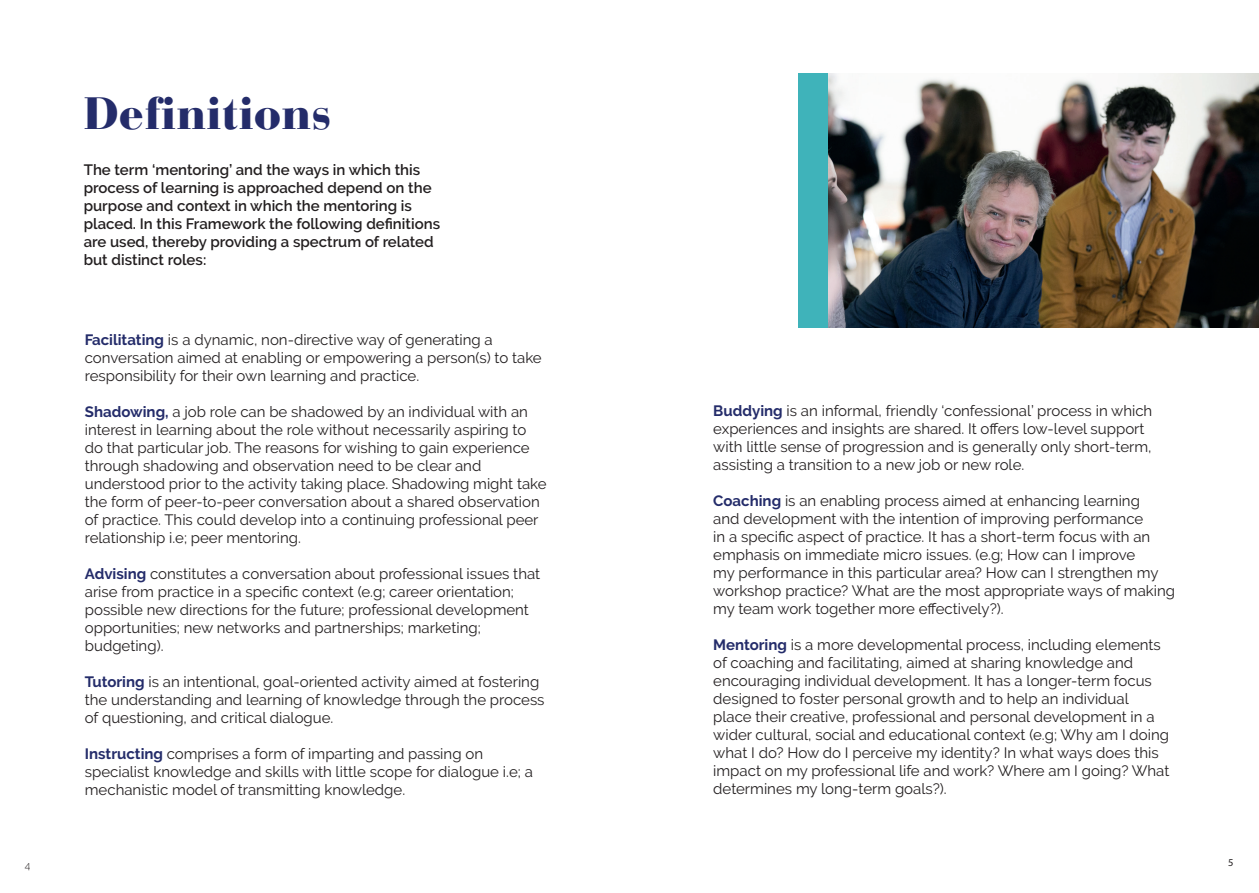
<style>
.page{position:relative;width:1259px;height:893px;background:#fff}
.page>*{position:absolute;margin:0;border:0;box-sizing:border-box;transform-origin:0 0}
.t1{font:900 45px "Bauer Bodoni";color:#242c6a}
.t2{font:15px/18px "Raleway";color:#231f20}
.t3{font:600 15px/18px "Raleway";color:#231f20}
.t4{font:300 10.5px "Raleway";color:#231f20}
.t5{font:10.5px "Myriad Pro";color:#231f20}
.s1{font-weight:700;color:#242c6a}
</style>
<div class="page">
<div style="left:798px;top:73px;width:31px;height:254px;background:#3fb3ba"></div>
<img style="left:829px;top:73px;width:430px;height:254px">
<h1 class="t1" style="left:84px;top:86px;width:249px">Definitions</h1>
<p class="t3" style="left:84px;top:161px;width:358px">The term ‘mentoring’ and the ways in which this process of learning is approached depend on the purpose and context in which the mentoring is placed. In this Framework the following definitions are used, thereby providing a spectrum of related but distinct roles:</p>
<p class="t2" style="left:85px;top:330px;width:458px"><span class="s1">Facilitating</span> is a dynamic, non-directive way of generating a conversation aimed at enabling or empowering a person(s) to take responsibility for their own learning and practice.</p>
<p class="t2" style="left:85px;top:402px;width:463px"><span class="s1">Shadowing,</span> a job role can be shadowed by an individual with an interest in learning about the role without necessarily aspiring to do that particular job. The reasons for wishing to gain experience through shadowing and observation need to be clear and understood prior to the activity taking place. Shadowing might take the form of peer-to-peer conversation about a shared observation of practice. This could develop into a continuing professional peer relationship i.e; peer mentoring.</p>
<p class="t2" style="left:85px;top:564px;width:457px"><span class="s1">Advising</span> constitutes a conversation about professional issues that arise from practice in a specific context (e.g; career orientation; possible new directions for the future; professional development opportunities; new networks and partnerships; marketing; budgeting).</p>
<p class="t2" style="left:85px;top:672px;width:461px"><span class="s1">Tutoring</span> is an intentional, goal-oriented activity aimed at fostering the understanding and learning of knowledge through the process of questioning, and critical dialogue.</p>
<p class="t2" style="left:85px;top:744px;width:449px"><span class="s1">Instructing</span> comprises a form of imparting and passing on specialist knowledge and skills with little scope for dialogue i.e; a mechanistic model of transmitting knowledge.</p>
<p class="t2" style="left:713px;top:402px;width:440px"><span class="s1">Buddying</span> is an informal, friendly ‘confessional’ process in which experiences and insights are shared. It offers low-level support with little sense of progression and is generally only short-term, assisting a transition to a new job or new role.</p>
<p class="t2" style="left:713px;top:492px;width:463px"><span class="s1">Coaching</span> is an enabling process aimed at enhancing learning<br>and development with the intention of improving performance<br>in a specific aspect of practice. It has a short-term focus with an emphasis on immediate micro issues. (e.g; How can I improve<br>my performance in this particular area? How can I strengthen my workshop practice? What are the most appropriate ways of making my team work together more effectively?).</p>
<p class="t2" style="left:713px;top:636px;width:457px"><span class="s1">Mentoring</span> is a more developmental process, including elements of coaching and facilitating, aimed at sharing knowledge and encouraging individual development. It has a longer-term focus designed to foster personal growth and to help an individual place their creative, professional and personal development in a wider cultural, social and educational context (e.g; Why am I doing what I do? How do I perceive my identity? In what ways does this impact on my professional life and work? Where am I going? What determines my long-term goals?).</p>
<p class="t4" style="left:25px;top:859px;width:7px">4</p>
<p class="t5" style="left:1228px;top:856px;width:7px">5</p>
</div>
